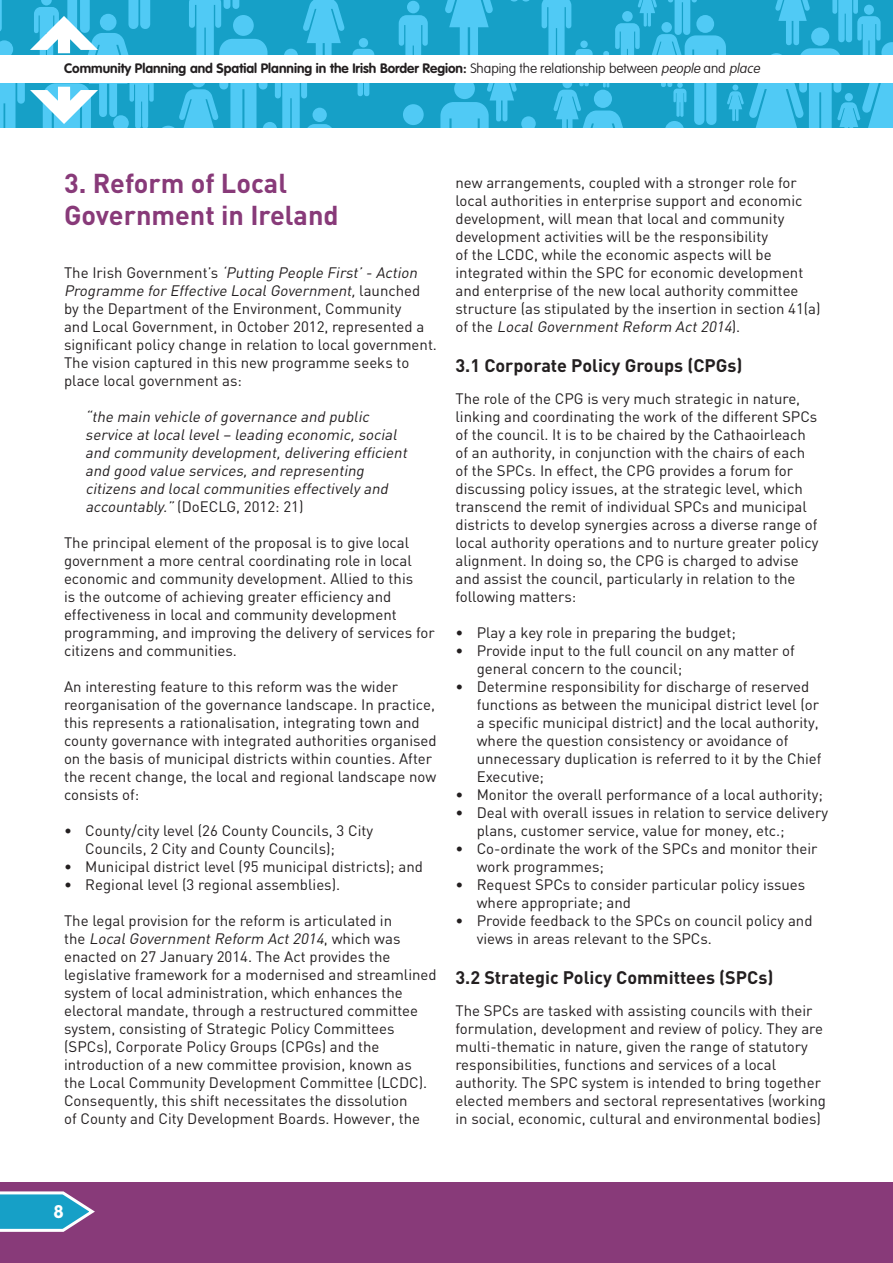
<style>
.page{position:relative;width:893px;height:1263px;background:#fff}
.page>*{position:absolute;margin:0;border:0;box-sizing:border-box;transform-origin:0 0}
.t1{font:700 27px/32.4px "DIN";color:#883a79}
.t2{font:700 18px "DIN";color:#231f20}
.t3{font:700 18px "VAG Rounded";color:#fff}
.t4{font:15px/18px "DIN";color:#231f20}
.t5{font:italic 15px/18px "DIN";color:#231f20}
.t6{font:700 13.5px "VAG Rounded";color:#231f20}
.s1{font-weight:100}
.s2{font-weight:100;font-style:italic}
.s3{font-style:italic}
.s4{font-style:normal}
</style>
<div class="page">
<div style="left:0;top:1182px;width:893px;height:81px;background:#883a79"></div>
<div style="left:0;top:0;width:893px;height:128px;background:#16a0c7"></div>
<div style="left:403px;top:104px;width:21px;height:21px;background:#50caf5;border-radius:50%"></div>
<svg style="left:352px;top:49px;width:22px;height:47px"></svg>
<div style="left:359px;top:38px;width:9px;height:9px;background:#50caf5;border-radius:50%"></div>
<svg style="left:399px;top:15px;width:29px;height:40px"></svg>
<div style="left:407px;top:1px;width:12px;height:12px;background:#50caf5;border-radius:50%"></div>
<div style="left:0;top:55px;width:893px;height:28px;background:#fff"></div>
<svg style="left:440px;top:0;width:453px;height:128px"></svg>
<svg style="left:0;top:0;width:345px;height:128px"></svg>
<svg style="left:0;top:1191px;width:95px;height:41px"></svg>
<p class="t6" style="left:64px;top:61px;width:700px">Community Planning and Spatial Planning in the Irish Border Region: <span class="s1">Shaping the relationship between</span> <span class="s2">people</span> <span class="s1">and</span> <span class="s2">place</span></p>
<h1 class="t1" style="left:64px;top:165px;width:276px">3. Reform of Local<br>Government in Ireland</h1>
<p class="t4" style="left:64px;top:263px;width:374px">T h e I ri s h G ove rn m e n t ’s <span class="s3">‘Putting People First’- Action Programme for Effective LocalGovernment,</span>l a u n c h e d by the Department of the Environment, Community<br>and Local Government, in October 2012, represented a significant policy change in relation to local government.<br>The vision captured in this new programme seeks to place local government as:</p>
<p class="t5" style="left:85px;top:407px;width:326px">“the main vehicle ofgovernance and public service atlocallevel– leading economic,social and community development,delivering efficient and good value services,and representing citizens and localcommunities effectively and accountably.” <span class="s4">(DoECLG, 2012: 21)</span></p>
<p class="t4" style="left:64px;top:533px;width:372px">The principal element of the proposal is to give local government a more central coordinating role in local economic and community development. Allied to this<br>is the outcome of achieving greater efficiency and effectiveness in local and community development programming, and improving the delivery of services for citizens and communities.</p>
<p class="t4" style="left:64px;top:677px;width:374px">An interesting feature to this reform was the wider reorganisation of the governance landscape. In practice, this represents a rationalisation, integrating town and county governance with integrated authorities organised on the basis of municipal districts within counties. After the recent change, the local and regional landscape now consists of:</p>
<p class="t4" style="left:85px;top:821px;width:289px;text-indent:-21px">• County/city level (26 County Councils, 3 City<br>Councils, 2 City and County Councils);</p>
<p class="t4" style="left:64px;top:857px;width:360px">• Municipal district level (95 municipal districts); and</p>
<p class="t4" style="left:64px;top:875px;width:278px">• Regional level (3 regional assemblies).</p>
<p class="t4" style="left:64px;top:911px;width:374px">The legal provision for the reform is articulated in<br>t h e <span class="s3">LocalGovernmentReform Act2014</span>, w h i c h wa s enacted on 27 January 2014. The Act provides the legislative framework for a modernised and streamlined system of local administration, which enhances the electoral mandate, through a restructured committee system, consisting of Strategic Policy Committees (SPCs), Corporate Policy Groups (CPGs) and the introduction of a new committee provision, known as the Local Community Development Committee (LCDC).<br>Consequently, this shift necessitates the dissolution<br>of County and City Development Boards. However, the</p>
<p class="t4" style="left:455px;top:173px;width:367px">new arrangements, coupled with a stronger role for local authorities in enterprise support and economic development, will mean that local and community development activities will be the responsibility<br>of the LCDC, while the economic aspects will be integrated within the SPC for economic development and enterprise of the new local authority committee structure (as stipulated by the insertion in section 41(a) o f t h e <span class="s3">LocalGovernmentReform Act2014</span>) .</p>
<p class="t2" style="left:455px;top:353px;width:289px">3.1 Corporate Policy Groups (CPGs)</p>
<p class="t4" style="left:455px;top:389px;width:364px">The role of the CPG is very much strategic in nature, linking and coordinating the work of the different SPCs of the council. It is to be chaired by the Cathaoirleach of an authority, in conjunction with the chairs of each of the SPCs. In effect, the CPG provides a forum for discussing policy issues, at the strategic level, which transcend the remit of individual SPCs and municipal districts to develop synergies across a diverse range of local authority operations and to nurture greater policy alignment. In doing so, the CPG is charged to advise and assist the council, particularly in relation to the following matters:</p>
<p class="t4" style="left:455px;top:623px;width:282px">• Play a key role in preparing the budget;</p>
<p class="t4" style="left:477px;top:641px;width:320px;text-indent:-21px">• Provide input to the full council on any matter of general concern to the council;</p>
<p class="t4" style="left:477px;top:677px;width:346px;text-indent:-21px">• Determine responsibility for discharge of reserved functions as between the municipal district level (or a specific municipal district) and the local authority, where the question consistency or avoidance of unnecessary duplication is referred to it by the Chief Executive;</p>
<p class="t4" style="left:455px;top:785px;width:369px">• Monitor the overall performance of a local authority;</p>
<p class="t4" style="left:477px;top:803px;width:353px;text-indent:-21px">• Deal with overall issues in relation to service delivery plans, customer service, value for money, etc.;</p>
<p class="t4" style="left:477px;top:839px;width:342px;text-indent:-21px">• Co-ordinate the work of the SPCs and monitor their work programmes;</p>
<p class="t4" style="left:477px;top:875px;width:330px;text-indent:-21px">• Request SPCs to consider particular policy issues where appropriate; and</p>
<p class="t4" style="left:477px;top:911px;width:337px;text-indent:-21px">• Provide feedback to the SPCs on council policy and views in areas relevant to the SPCs.</p>
<p class="t2" style="left:455px;top:965px;width:319px">3.2 Strategic Policy Committees (SPCs)</p>
<p class="t4" style="left:455px;top:1001px;width:372px">The SPCs are tasked with assisting councils with their formulation, development and review of policy. They are multi-thematic in nature, given the range of statutory responsibilities, functions and services of a local authority. The SPC system is intended to bring together elected members and sectoral representatives (working in social, economic, cultural and environmental bodies)</p>
<p class="t3" style="left:53px;top:1201px;width:12px">8</p>
</div>
